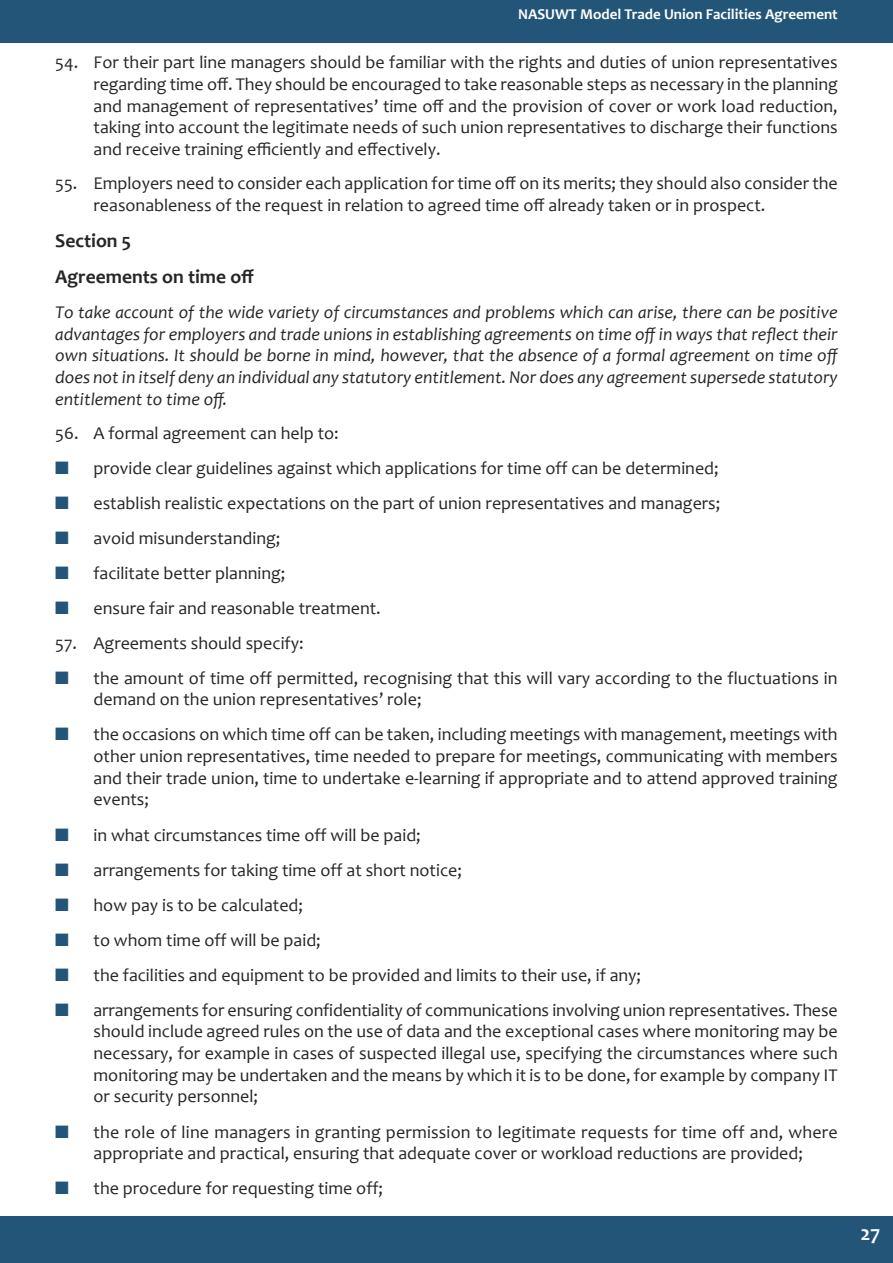
<style>
.page{position:relative;width:893px;height:1263px;background:#fff}
.page>*{position:absolute;margin:0;border:0;box-sizing:border-box;transform-origin:0 0}
.t1{font:700 21px "Candara";color:#fff}
.t2{font:700 19.5px/36.2px "Candara";color:#272627}
.t3{font:18px/21.6px "Candara";color:#272627;text-align:justify}
.t4{font:italic 18px/21.6px "Candara";color:#272627;text-align:justify}
.t5{font:700 15px "Candara";color:#fff}
.s1{color:#235578}
</style>
<div class="page">
<div style="left:0;top:1216px;width:893px;height:47px;background:#235578"></div>
<div style="left:0;top:0;width:893px;height:43px;background:#235578"></div>
<p class="t5" style="left:518px;top:5px;width:321px">NASUWT Model Trade Union Facilities Agreement</p>
<p class="t3" style="left:94px;top:51px;width:746px;text-indent:-38px">54. For their part line managers should be familiar with the rights and duties of union representatives regarding time off. They should be encouraged to take reasonable steps as necessary in the planning and management of representatives’ time off and the provision of cover or work load reduction, taking into account the legitimate needs of such union representatives to discharge their functions and receive training efficiently and effectively.</p>
<p class="t3" style="left:94px;top:172px;width:746px;text-indent:-38px">55. Employers need to consider each application for time off on its merits; they should also consider the reasonableness of the request in relation to agreed time off already taken or in prospect.</p>
<p class="t2" style="left:55px;top:222px;width:200px">Section 5<br>Agreements on time off</p>
<p class="t4" style="left:55px;top:301px;width:785px">To take account of the wide variety of circumstances and problems which can arise, there can be positive advantages for employers and trade unions in establishing agreements on time off in ways that reflect their own situations. It should be borne in mind, however, that the absence of a formal agreement on time off does not in itself deny an individual any statutory entitlement. Nor does any agreement supersede statutory entitlement to time off.</p>
<p class="t3" style="left:55px;top:422px;width:285px">56. A formal agreement can help to:</p>
<p class="t3" style="left:55px;top:457px;width:665px"><span class="s1">■</span> provide clear guidelines against which applications for time off can be determined;</p>
<p class="t3" style="left:55px;top:492px;width:667px"><span class="s1">■</span> establish realistic expectations on the part of union representatives and managers;</p>
<p class="t3" style="left:55px;top:527px;width:227px"><span class="s1">■</span> avoid misunderstanding;</p>
<p class="t3" style="left:55px;top:562px;width:232px"><span class="s1">■</span> facilitate better planning;</p>
<p class="t3" style="left:55px;top:597px;width:327px"><span class="s1">■</span> ensure fair and reasonable treatment.</p>
<p class="t3" style="left:55px;top:632px;width:250px">57. Agreements should specify:</p>
<p class="t3" style="left:94px;top:667px;width:746px;text-indent:-38px"><span class="s1">■</span> the amount of time off permitted, recognising that this will vary according to the fluctuations in demand on the union representatives’ role;</p>
<p class="t3" style="left:94px;top:723px;width:746px;text-indent:-38px"><span class="s1">■</span> the occasions on which time off can be taken, including meetings with management, meetings with other union representatives, time needed to prepare for meetings, communicating with members and their trade union, time to undertake e-learning if appropriate and to attend approved training events;</p>
<p class="t3" style="left:55px;top:823px;width:367px"><span class="s1">■</span> in what circumstances time off will be paid;</p>
<p class="t3" style="left:55px;top:859px;width:408px"><span class="s1">■</span> arrangements for taking time off at short notice;</p>
<p class="t3" style="left:55px;top:894px;width:249px"><span class="s1">■</span> how pay is to be calculated;</p>
<p class="t3" style="left:55px;top:929px;width:267px"><span class="s1">■</span> to whom time off will be paid;</p>
<p class="t3" style="left:55px;top:964px;width:587px"><span class="s1">■</span> the facilities and equipment to be provided and limits to their use, if any;</p>
<p class="t3" style="left:94px;top:999px;width:746px;text-indent:-38px"><span class="s1">■</span> arrangements for ensuring confidentiality of communications involving union representatives. These should include agreed rules on the use of data and the exceptional cases where monitoring may be necessary, for example in cases of suspected illegal use, specifying the circumstances where such monitoring may be undertaken and the means by which it is to be done, for example by company IT or security personnel;</p>
<p class="t3" style="left:55px;top:1120px;width:784px;text-align:center"><span class="s1">■</span> the role of line managers in granting permission to legitimate requests for time off and, where appropriate and practical, ensuring that adequate cover or workload reductions are provided;</p>
<p class="t3" style="left:55px;top:1177px;width:329px"><span class="s1">■</span> the procedure for requesting time off;</p>
<p class="t1" style="left:860px;top:1220px;width:21px">27</p>
</div>
